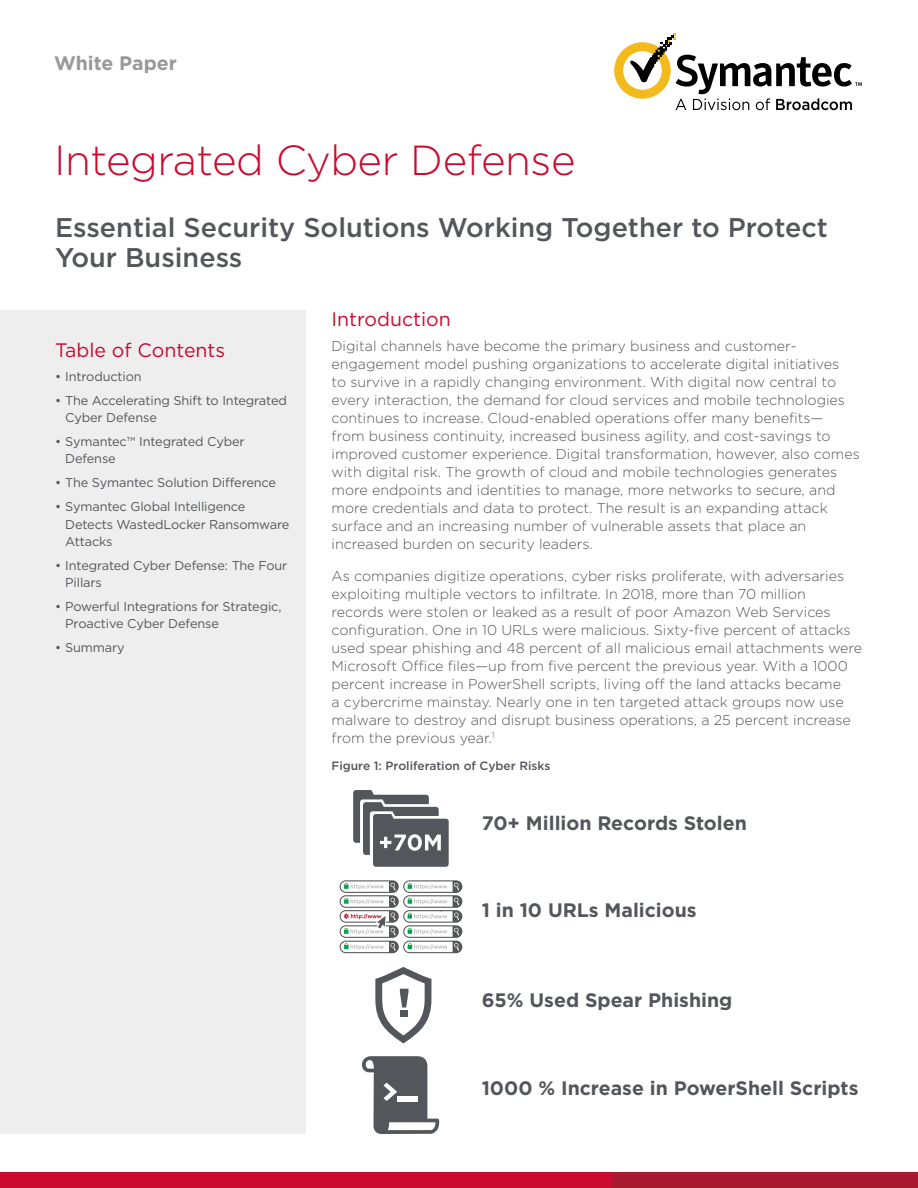
<style>
.page{position:relative;width:918px;height:1188px;background:#fff}
.page>*{position:absolute;margin:0;border:0;box-sizing:border-box;transform-origin:0 0}
.Cover_Main_Title{font:300 42px "Gotham";letter-spacing:-.01em;color:#cc092f}
.Key_Message_Large{font:500 27px/30px "Gotham";color:#53565a}
.Key_Message_Block{font:700 19.5px "Gotham";color:#53565a}
.Side_Bar_Heading{font:19.5px "Gotham";color:#cc092f}
.Body_Head{font:19.5px "Gotham";color:#cc092f}
.t1{font:700 19.5px "Gotham";color:#97999b}
.Body_Text{font:300 14.25px/18px "Gotham";color:#53565a}
.t2{font:12.75px/17.2px "Gotham";letter-spacing:-.01em;color:#53565a}
.Figure_Caption{font:500 12px "Gotham";color:#53565a}
</style>
<div class="page">
<div style="left:0;top:1172px;width:707px;height:16px;background:#cc092f"></div>
<div style="left:612px;top:1172px;width:306px;height:16px;background:#a6192e"></div>
<svg style="left:614px;top:33px;width:248px;height:77px"></svg>
<div style="left:0;top:311px;width:306px;height:823px;background:#eee"></div>
<svg style="left:353px;top:790px;width:96px;height:77px"></svg>
<svg style="left:340px;top:880px;width:122px;height:73px"></svg>
<svg style="left:375px;top:967px;width:56px;height:77px"></svg>
<div style="left:400px;top:1010px;width:8px;height:7px;background:#53565a"></div>
<svg style="left:362px;top:1056px;width:78px;height:78px"></svg>
<div style="left:398px;top:1096px;width:20px;height:5px;background:#fff"></div>
<h3 class="t1" style="left:54px;top:50px;width:124px">White Paper</h3>
<p class="Cover_Main_Title" style="left:54px;top:134px;width:523px">Integrated Cyber Defense</p>
<p class="Key_Message_Large" style="left:55px;top:212px;width:774px">Essential Security Solutions Working Together to Protect<br>Your Business</p>
<p class="Side_Bar_Heading" style="left:55px;top:337px;width:172px">Table of Contents</p>
<p class="t2" style="left:55px;top:367px;width:88px">• Introduction</p>
<p class="t2" style="left:65px;top:391px;width:223px;text-indent:-10px">• The Accelerating Shift to Integrated<br>Cyber Defense</p>
<p class="t2" style="left:65px;top:433px;width:181px;text-indent:-10px">• Symantec™ Integrated Cyber<br>Defense</p>
<p class="t2" style="left:55px;top:474px;width:223px">• The Symantec Solution Difference</p>
<p class="t2" style="left:65px;top:498px;width:226px;text-indent:-10px">• Symantec Global Intelligence<br>Detects WastedLocker Ransomware<br>Attacks</p>
<p class="t2" style="left:65px;top:556px;width:224px;text-indent:-10px">• Integrated Cyber Defense: The Four<br>Pillars</p>
<p class="t2" style="left:65px;top:598px;width:218px;text-indent:-10px">• Powerful Integrations for Strategic,<br>Proactive Cyber Defense</p>
<p class="t2" style="left:55px;top:639px;width:71px">• Summary</p>
<p class="Body_Head" style="left:332px;top:307px;width:121px">Introduction</p>
<p class="Body_Text" style="left:332px;top:337px;width:530px">Digital channels have become the primary business and customer&shy;engagement model pushing organizations to accelerate digital initiatives<br>to survive in a rapidly changing environment. With digital now central to every interaction, the demand for cloud services and mobile technologies continues to increase. Cloud-enabled operations offer many benefits— from business continuity, increased business agility, and cost-savings to improved customer experience. Digital transformation, however, also comes with digital risk. The growth of cloud and mobile technologies generates more endpoints and identities to manage, more networks to secure, and more credentials and data to protect. The result is an expanding attack surface and an increasing number of vulnerable assets that place an increased burden on security leaders.</p>
<p class="Body_Text" style="left:332px;top:566px;width:532px">As companies digitize operations, cyber risks proliferate, with adversaries exploiting multiple vectors to infiltrate. In 2018, more than 70 million<br>records were stolen or leaked as a result of poor Amazon Web Services configuration. One in 10 URLs were malicious. Sixty-five percent of attacks used spear phishing and 48 percent of all malicious email attachments were Microsoft Office files—up from five percent the previous year. With a 1000 percent increase in PowerShell scripts, living off the land attacks became<br>a cybercrime mainstay. Nearly one in ten targeted attack groups now use malware to destroy and disrupt business operations, a 25 percent increase from the previous year.<sup>1</sup></p>
<p class="Figure_Caption" style="left:332px;top:758px;width:220px">Figure 1: Proliferation of Cyber Risks</p>
<p class="Key_Message_Block" style="left:482px;top:810px;width:267px">70+ Million Records Stolen</p>
<p class="Key_Message_Block" style="left:482px;top:897px;width:216px">1 in 10 URLs Malicious</p>
<p class="Key_Message_Block" style="left:482px;top:987px;width:252px">65% Used Spear Phishing</p>
<p class="Key_Message_Block" style="left:482px;top:1075px;width:378px">1000 % Increase in PowerShell Scripts</p>
</div>
